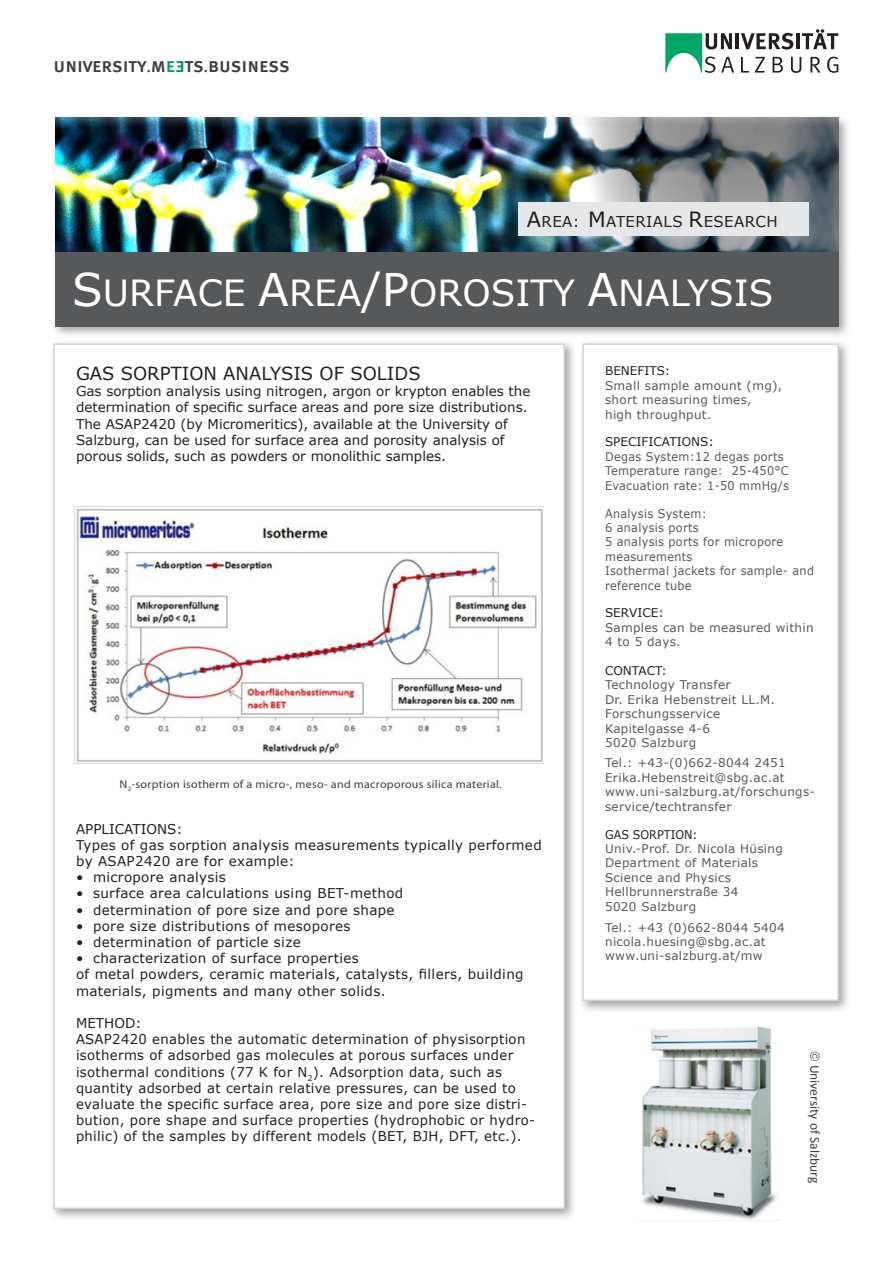
<style>
.page{position:relative;width:893px;height:1263px;background:#fff}
.page>*{position:absolute;margin:0;border:0;box-sizing:border-box;transform-origin:0 0}
.Überschrift{font:36px "Verdana";color:#fff}
.UMB{font:19.8px "Meta Medium LF Caps";letter-spacing:-.005em;color:#3e3e3f}
.Überschrift_in_Textb{font:18px "Verdana";color:#231f20}
.Bereich{font:15px "Verdana";letter-spacing:.025em;color:#231f20}
.Überschrift_in_Textb-2{font:13.5px/16.2px "Verdana";letter-spacing:.025em;color:#231f20}
.Überschrift_in_Textb-3{font:13.5px/16.2px "Verdana";color:#231f20}
.Fliesstext{font:13.5px/16.2px "Verdana";letter-spacing:.025em;color:#231f20}
.Adresse{font:13.5px "Calibri";color:#3e3e3f}
.Fliesstext_in_Textbo{font:12px/14.4px "Verdana";letter-spacing:.025em;color:#57585a}
.Fliesstext_in_Textbo-2{font:12px/14.4px "Verdana";letter-spacing:.025em;color:#57585a;scale:.94 1}
.Überschrift_in_Textb-4{font:12px "Verdana";letter-spacing:.025em;color:#57585a}
.Überschrift_in_Textb-5{font:12px "Verdana";color:#231f20}
.Überschrift_in_Textb-6{font:12px "Verdana";color:#231f20;scale:.93 1}
.Beschriftung_klein_g{font:11.4px "Myriad Pro";letter-spacing:.025em;color:#3e3e3f;scale:1.05 1}
.s1{font-size:14.85px}
.s2{color:#009e68}
.s3{font-size:21px}
.s4{font-size:45px}
.s5{color:#231f20}
</style>
<div class="page">
<div style="left:49px;top:339px;width:528px;height:882px;background:#231f20;opacity:.4"></div>
<div style="left:54px;top:344px;width:510px;height:864px;background:#fff"></div>
<svg style="left:741px;top:57px;width:8px;height:16px"></svg>
<svg style="left:755px;top:57px;width:10px;height:16px"></svg>
<svg style="left:773px;top:57px;width:10px;height:16px"></svg>
<svg style="left:791px;top:57px;width:10px;height:16px"></svg>
<svg style="left:810px;top:57px;width:10px;height:16px"></svg>
<svg style="left:827px;top:57px;width:11px;height:16px"></svg>
<hr style="left:736px;top:33px;width:3px;height:16px;background:#231f20">
<svg style="left:741px;top:33px;width:52px;height:17px"></svg>
<hr style="left:796px;top:33px;width:4px;height:16px;background:#231f20">
<svg style="left:802px;top:29px;width:36px;height:20px"></svg>
<svg style="left:665px;top:33px;width:69px;height:40px"></svg>
<div style="left:51px;top:114px;width:801px;height:151px;background:#231f20;opacity:.4"></div>
<img style="left:55px;top:118px;width:784px;height:130px">
<div style="left:51px;top:248px;width:800px;height:91px;background:#231f20;opacity:.4"></div>
<div style="left:55px;top:252px;width:784px;height:75px;background:#57585a"></div>
<div style="left:578px;top:339px;width:274px;height:674px;background:#231f20;opacity:.4"></div>
<div style="left:583px;top:344px;width:255px;height:656px;background:#fff"></div>
<div style="left:582px;top:343px;width:257px;height:658px;border:2px solid #d1d2d4"></div>
<img style="left:76px;top:508px;width:467px;height:254px">
<img style="left:642px;top:1026px;width:135px;height:194px">
<div style="left:518px;top:203px;width:291px;height:33px;background:#e6e7e9"></div>
<p class="UMB" style="left:54px;top:54px;width:238px">university<span class="s1">.</span>m<span class="s2">e</span> ts<span class="s1">.</span>business</p>
<p class="Bereich" style="left:527px;top:211px;width:252px"><span class="s3">A</span>REA: <span class="s3">M</span>ATERIALS <span class="s3">R</span>ESEARCH</p>
<p class="Überschrift" style="left:72px;top:268px;width:703px"><span class="s4">S</span>URFACE <span class="s4">A</span>REA<span class="s4">/P</span>OROSITY <span class="s4">A</span>NALYSIS</p>
<p class="Überschrift_in_Textb" style="left:76px;top:361px;width:346px">GAS SORPTION ANALYSIS OF SOLIDS</p>
<p class="Überschrift_in_Textb-3" style="left:76px;top:383px;width:456px">Gas sorption analysis using nitrogen, argon or krypton enables the determination of specific surface areas and pore size distributions.<br>The ASAP2420 (by Micromeritics), available at the University of Salzburg, can be used for surface area and porosity analysis of porous solids, such as powders or monolithic samples.</p>
<p class="Beschriftung_klein_g" style="left:120px;top:777px;width:365px">N<sub>2</sub>-sorption isotherm of a micro-, meso- and macroporous silica material.</p>
<p class="Überschrift_in_Textb-2" style="left:76px;top:820px;width:467px">APPLICATIONS:<br>Types of gas sorption analysis measurements typically performed by ASAP2420 are for example:</p>
<p class="Überschrift_in_Textb-2" style="left:76px;top:869px;width:151px">• micropore analysis</p>
<p class="Überschrift_in_Textb-2" style="left:76px;top:885px;width:329px">• surface area calculations using BET-method</p>
<p class="Überschrift_in_Textb-2" style="left:76px;top:901px;width:320px">• determination of pore size and pore shape</p>
<p class="Überschrift_in_Textb-2" style="left:76px;top:918px;width:276px">• pore size distributions of mesopores</p>
<p class="Überschrift_in_Textb-2" style="left:76px;top:934px;width:226px">• determination of particle size</p>
<p class="Überschrift_in_Textb-2" style="left:76px;top:950px;width:284px">• characterization of surface properties</p>
<p class="Fliesstext" style="left:76px;top:966px;width:449px">of metal powders, ceramic materials, catalysts, fillers, building materials, pigments and many other solids.</p>
<p class="Überschrift_in_Textb-2" style="left:76px;top:1015px;width:460px">METHOD:<br>ASAP2420 enables the automatic determination of physisorption isotherms of adsorbed gas molecules at porous surfaces under isothermal conditions (77 K for N<sub>2</sub>). Adsorption data, such as quantity adsorbed at certain relative pressures, can be used to evaluate the specific surface area, pore size and pore size distri&shy;bution, pore shape and surface properties (hydrophobic or hydro&shy;philic) of the samples by different models (BET, BJH, DFT, etc.).</p>
<p class="Überschrift_in_Textb-5" style="left:605px;top:363px;width:67px">BENEFITS:</p>
<p class="Fliesstext_in_Textbo" style="left:605px;top:378px;width:179px">Small sample amount (mg), short measuring times,<br>high throughput.</p>
<p class="Überschrift_in_Textb-5" style="left:605px;top:434px;width:110px">SPECIFICATIONS:</p>
<p class="Fliesstext_in_Textbo-2" style="left:605px;top:449px;width:197px">Degas System:12 degas ports<br>Temperature range: 25-450°C<br>Evacuation rate: 1-50 mmHg/s</p>
<p class="Fliesstext_in_Textbo-2" style="left:605px;top:506px;width:224px">Analysis System:<br>6 analysis ports<br>5 analysis ports for micropore measurements<br>Isothermal jackets for sample- and reference tube</p>
<p class="Überschrift_in_Textb-5" style="left:605px;top:605px;width:60px">SERVICE:</p>
<p class="Überschrift_in_Textb-4" style="left:605px;top:619px;width:210px">Samples can be measured within</p>
<p class="Überschrift_in_Textb-4" style="left:605px;top:634px;width:77px">4 to 5 days.</p>
<p class="Fliesstext_in_Textbo" style="left:605px;top:663px;width:171px"><span class="s5">CONTACT:<br></span>Technology Transfer<br>Dr. Erika Hebenstreit LL.M.<br>Forschungsservice<br>Kapitelgasse 4-6<br>5020 Salzburg</p>
<p class="Fliesstext_in_Textbo" style="left:605px;top:756px;width:211px">Tel.: +43-(0)662-8044 2451<br>Erika.Hebenstreit@sbg.ac.at www.uni-salzburg.at/forschungs&shy;service/techtransfer</p>
<p class="Überschrift_in_Textb-6" style="left:605px;top:826px;width:101px">GAS SORPTION:</p>
<p class="Fliesstext_in_Textbo" style="left:605px;top:841px;width:179px">Univ.-Prof. Dr. Nicola Hüsing<br>Department of Materials<br>Science and Physics<br>Hellbrunnerstraße 34<br>5020 Salzburg</p>
<p class="Fliesstext_in_Textbo" style="left:605px;top:920px;width:181px">Tel.: +43 (0)662-8044 5404 nicola.huesing@sbg.ac.at www.uni-salzburg.at/mw</p>
<p class="Adresse" style="left:824px;top:1064px;width:120px;rotate:90deg">University of Salzburg</p>
</div>
